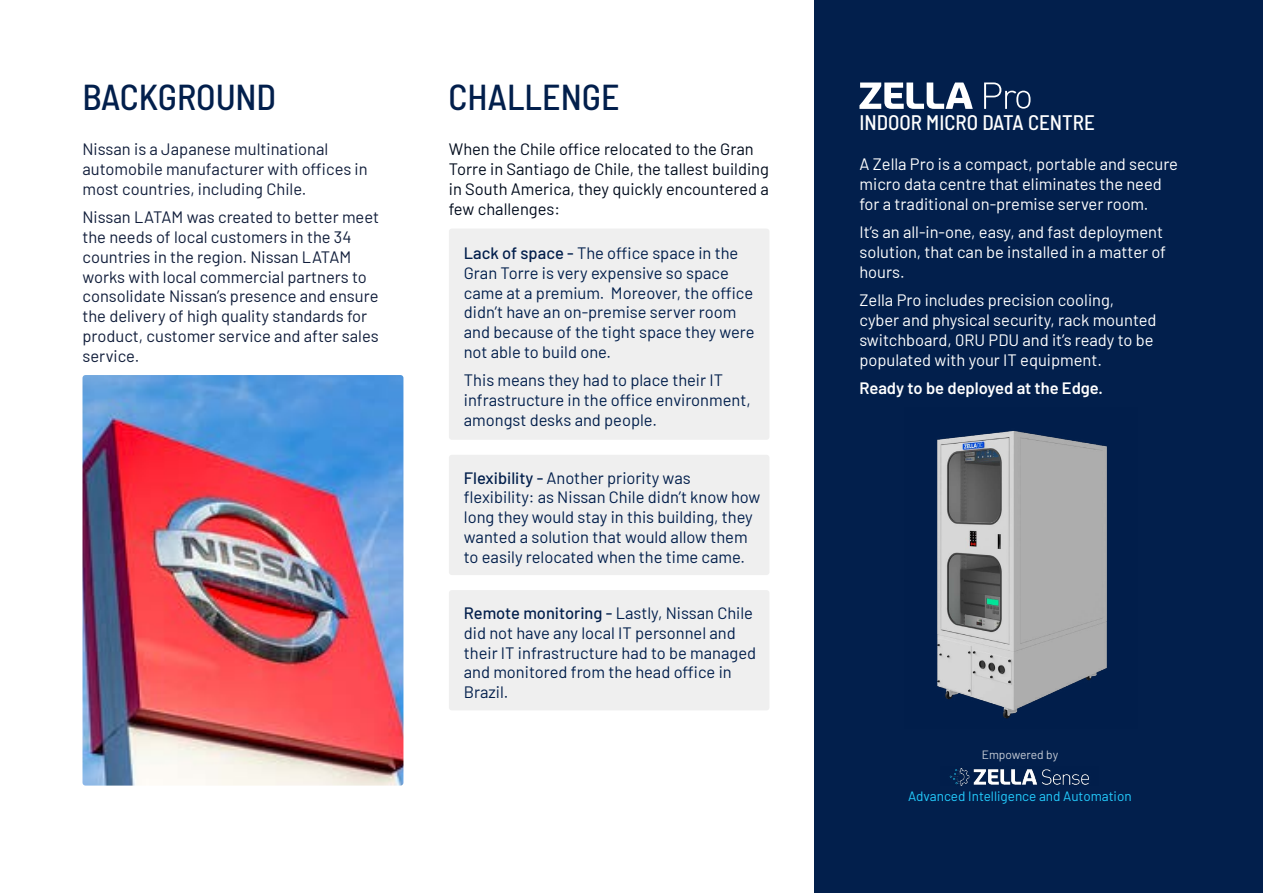
<style>
.page{position:relative;width:1263px;height:893px;background:#fff}
.page>*{position:absolute;margin:0;border:0;box-sizing:border-box;transform-origin:0 0}
.t1{font:500 semi-condensed 36px "Barlow";color:#021f4c}
.t2{font:500 semi-condensed 21px "Barlow";color:#fff}
.t3{font:16.5px/19.8px "Barlow";color:#021f4c}
.t4{font:16.5px/19.8px "Barlow";color:#111e3b}
.t5{font:16.5px/19.8px "Barlow";color:#fff}
.t6{font:16.5px/19.8px "Barlow";color:#000b1c}
.t7{font:600 16.5px "Barlow";color:#fff}
.t8{font:13.5px "Barlow";color:#23ccfe}
.t9{font:12px "Barlow";letter-spacing:-.005em;color:#c7cdd7}
.s1{font-weight:500}
</style>
<div class="page">
<div style="left:815px;top:0;width:448px;height:893px;background:#021f4c"></div>
<svg style="left:859px;top:83px;width:114px;height:26px"></svg>
<svg style="left:984px;top:83px;width:46px;height:26px"></svg>
<img style="left:937px;top:431px;width:170px;height:288px">
<img style="left:949px;top:768px;width:140px;height:18px">
<div style="left:449px;top:455px;width:320px;height:120px;background:#efefef;border-radius:3px"></div>
<div style="left:449px;top:590px;width:320px;height:120px;background:#efefef;border-radius:3px"></div>
<div style="left:449px;top:229px;width:320px;height:211px;background:#efefef;border-radius:3px"></div>
<img style="left:82px;top:375px;width:321px;height:411px">
<h1 class="t1" style="left:83px;top:71px;width:195px">BACKGROUND</h1>
<h1 class="t1" style="left:448px;top:71px;width:173px">CHALLENGE</h1>
<p class="t6" style="left:449px;top:138px;width:322px">When the Chile office relocated to the Gran Torre in Santiago de Chile, the tallest building in South America, they quickly encountered a few challenges:</p>
<p class="t4" style="left:82px;top:138px;width:287px">Nissan is a Japanese multinational automobile manufacturer with offices in most countries, including Chile.</p>
<p class="t4" style="left:82px;top:206px;width:298px">Nissan LATAM was created to better meet the needs of local customers in the 34 countries in the region. Nissan LATAM works with local commercial partners to consolidate Nissan’s presence and ensure the delivery of high quality standards for product, customer service and after sales service.</p>
<p class="t3" style="left:464px;top:242px;width:292px"><span class="s1">Lack of space -</span> The office space in the Gran Torre is very expensive so space came at a premium. Moreover, the office didn’t have an on-premise server room and because of the tight space they were not able to build one.</p>
<p class="t3" style="left:464px;top:369px;width:288px">This means they had to place their IT infrastructure in the office environment, amongst desks and people.</p>
<p class="t3" style="left:464px;top:466px;width:298px"><span class="s1">Flexibility -</span> Another priority was flexibility: as Nissan Chile didn’t know how long they would stay in this building, they wanted a solution that would allow them to easily relocated when the time came.</p>
<p class="t3" style="left:464px;top:602px;width:294px"><span class="s1">Remote monitoring -</span> Lastly, Nissan Chile did not have any local IT personnel and their IT infrastructure had to be managed and monitored from the head office in Brazil.</p>
<p class="t2" style="left:859px;top:107px;width:237px">INDOOR MICRO DATA CENTRE</p>
<p class="t5" style="left:859px;top:153px;width:320px">A Zella Pro is a compact, portable and secure micro data centre that eliminates the need for a traditional on-premise server room.</p>
<p class="t5" style="left:859px;top:221px;width:308px">It’s an all-in-one, easy, and fast deployment solution, that can be installed in a matter of hours.</p>
<p class="t5" style="left:859px;top:289px;width:299px">Zella Pro includes precision cooling, cyber and physical security, rack mounted switchboard, 0RU PDU and it’s ready to be populated with your IT equipment.</p>
<p class="t7" style="left:859px;top:376px;width:245px">Ready to be deployed at the Edge.</p>
<p class="t9" style="left:982px;top:746px;width:78px">Empowered by</p>
<p class="t8" style="left:908px;top:786px;width:225px">Advanced Intelligence and Automation</p>
</div>
